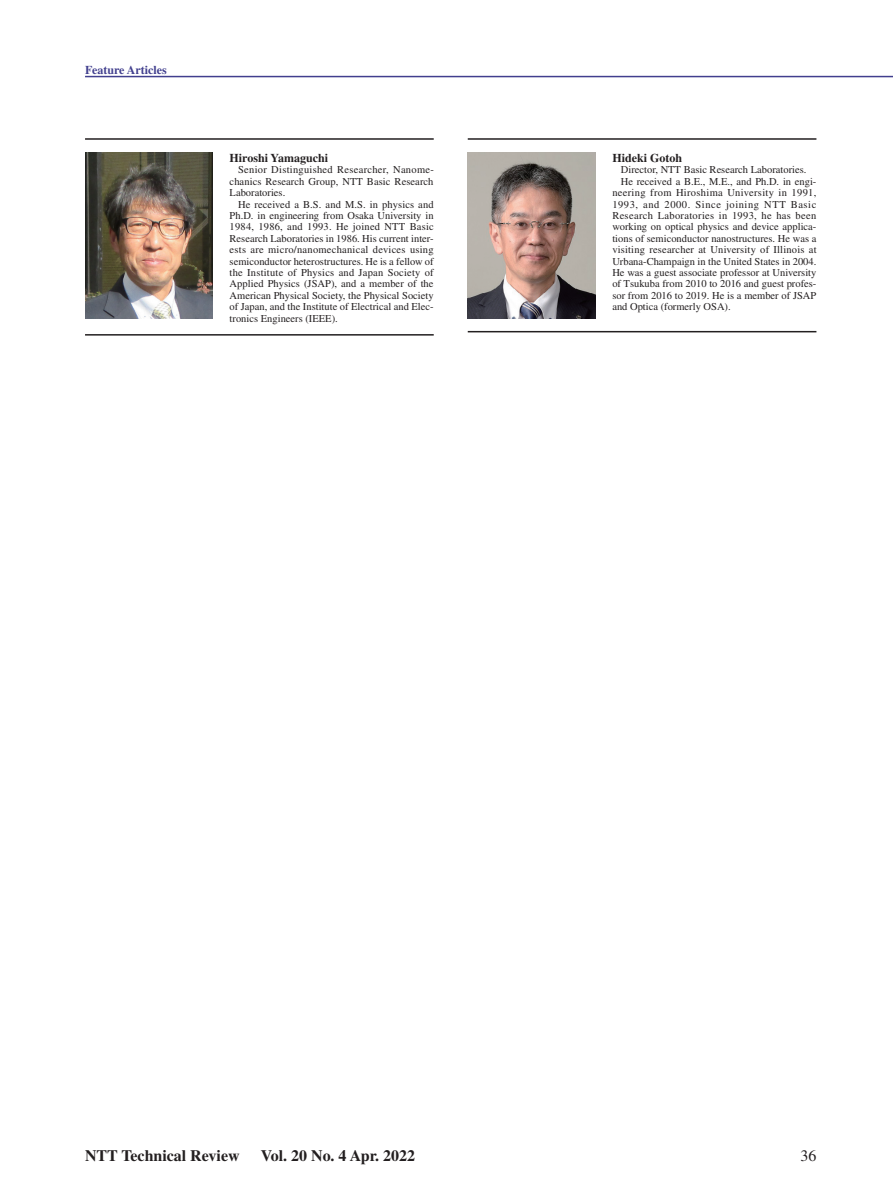
<style>
.page{position:relative;width:893px;height:1191px;background:#fff}
.page>*{position:absolute;margin:0;border:0;box-sizing:border-box;transform-origin:0 0}
.t1{font:700 15.9px "Times";color:#231f20}
.t2{font:15.9px "Times";color:#231f20}
.t3{font:700 12px "Times";color:#231f20}
.t4{font:700 12px "Times";color:#413f8e}
.t5{font:10.5px/11.4px "Times";color:#231f20;text-align:justify}
.t6{font:10.5px "Times";letter-spacing:.03em;color:#231f20}
.t7{font:10.5px "Times";letter-spacing:.055em;color:#231f20}
</style>
<div class="page">
<hr style="left:85px;top:76px;width:808px;height:1px;background:#413f8e">
<hr style="left:468px;top:138px;width:348px;height:2px;background:#231f20">
<hr style="left:85px;top:138px;width:349px;height:2px;background:#231f20">
<img style="left:468px;top:152px;width:127px;height:166px">
<img style="left:85px;top:152px;width:128px;height:166px">
<hr style="left:468px;top:331px;width:348px;height:1px;background:#231f20">
<hr style="left:85px;top:334px;width:349px;height:1px;background:#231f20">
<p class="t4" style="left:85px;top:63px;width:83px">Feature Articles</p>
<p class="t3" style="left:230px;top:151px;width:100px">Hiroshi Yamaguchi</p>
<p class="t5" style="left:230px;top:164px;width:206px;text-indent:9px">Senior Distinguished Researcher, Nanome&shy;chanics Research Group, NTT Basic Research Laboratories.</p>
<p class="t5" style="left:230px;top:198px;width:206px;text-indent:9px">He received a B.S. and M.S. in physics and Ph.D. in engineering from Osaka University in 1984, 1986, and 1993. He joined NTT Basic Research Laboratories in 1986. His current inter&shy;ests are micro/nanomechanical devices using semiconductor heterostructures. He is a fellow of the Institute of Physics and Japan Society of Applied Physics (JSAP), and a member of the American Physical Society, the Physical Society of Japan, and the Institute of Electrical and Elec&shy;tronics Engineers (IEEE).</p>
<p class="t3" style="left:612px;top:151px;width:71px">Hideki Gotoh</p>
<p class="t5" style="left:621px;top:164px;width:187px">Director, NTT Basic Research Laboratories.</p>
<p class="t5" style="left:621px;top:175px;width:197px">He received a B.E., M.E., and Ph.D. in engi-</p>
<p class="t6" style="left:612px;top:187px;width:206px">neering from Hiroshima University in 1991,</p>
<p class="t7" style="left:612px;top:198px;width:206px">1993, and 2000. Since joining NTT Basic</p>
<p class="t6" style="left:612px;top:209px;width:206px">Research Laboratories in 1993, he has been</p>
<p class="t5" style="left:612px;top:221px;width:206px">working on optical physics and device applica-</p>
<p class="t5" style="left:612px;top:232px;width:206px">tions of semiconductor nanostructures. He was a</p>
<p class="t5" style="left:612px;top:244px;width:206px">visiting researcher at University of Illinois at</p>
<p class="t5" style="left:612px;top:255px;width:206px">Urbana-Champaign in the United States in 2004.</p>
<p class="t5" style="left:612px;top:267px;width:206px">He was a guest associate professor at University</p>
<p class="t5" style="left:612px;top:278px;width:206px">of Tsukuba from 2010 to 2016 and guest profes-</p>
<p class="t5" style="left:612px;top:289px;width:206px">sor from 2016 to 2019. He is a member of JSAP</p>
<p class="t5" style="left:612px;top:301px;width:120px">and Optica (formerly OSA).</p>
<h1 class="t1" style="left:85px;top:1146px;width:156px">NTT Technical Review</h1>
<h1 class="t1" style="left:261px;top:1146px;width:156px">Vol. 20 No. 4 Apr. 2022</h1>
<h1 class="t2" style="left:800px;top:1146px;width:17px">36</h1>
</div>
